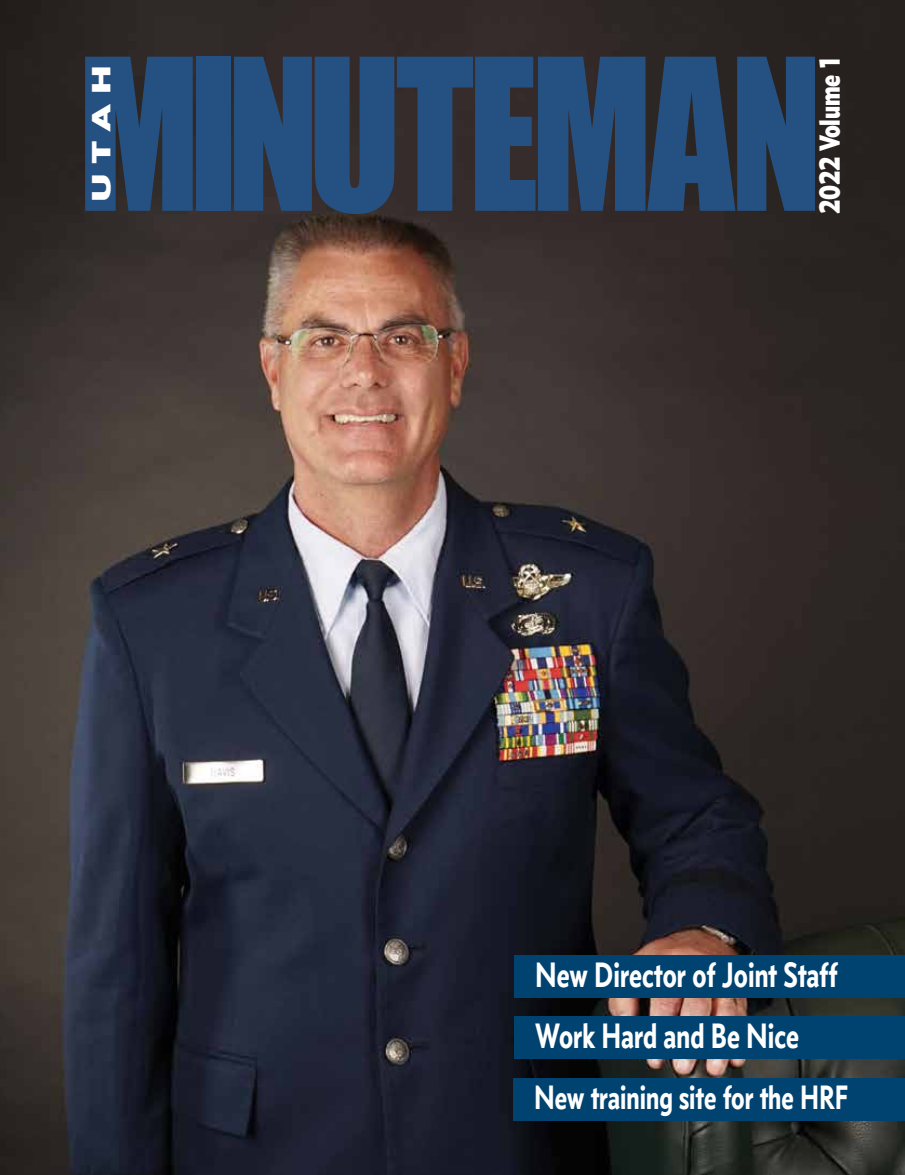
<style>
.page{position:relative;width:905px;height:1175px;background:#fff}
.page>*{position:absolute;margin:0;border:0;box-sizing:border-box;transform-origin:0 0}
.t1{font:194.85px "Impact";letter-spacing:-.04em;color:#255182;scale:.87 1}
.t2{font:36px "Concourse T6";color:#fff;scale:.8 1}
.t3{font:34.5px "Concourse T6";color:#fff;scale:.8 1}
.t4{font:29.7px "Concourse T7";letter-spacing:-.005em;color:#fff;scale:.82 1}
.t5{font:27px "Concourse T7";color:#fff;scale:1.5 1}
</style>
<div class="page">
<img style="left:0;top:0;width:904px;height:1174px">
<div style="left:514px;top:1078px;width:390px;height:42px;background:#004270"></div>
<div style="left:515px;top:1015px;width:389px;height:43px;background:#004270"></div>
<div style="left:515px;top:954px;width:389px;height:43px;background:#004270"></div>
<h1 class="t1" style="left:78px;top:-17px;width:856px">MINUTEMAN</h1>
<p class="t5" style="left:84px;top:202px;width:93px;rotate:-90deg">U T A H</p>
<p class="t4" style="left:811px;top:214px;width:194px;rotate:-90deg">2022 Volume 1</p>
<p class="t2" style="left:535px;top:952px;width:379px">New Director of Joint Staff</p>
<p class="t2" style="left:535px;top:1013px;width:331px">Work Hard and Be Nice</p>
<p class="t3" style="left:534px;top:1076px;width:394px">New training site for the HRF</p>
</div>
